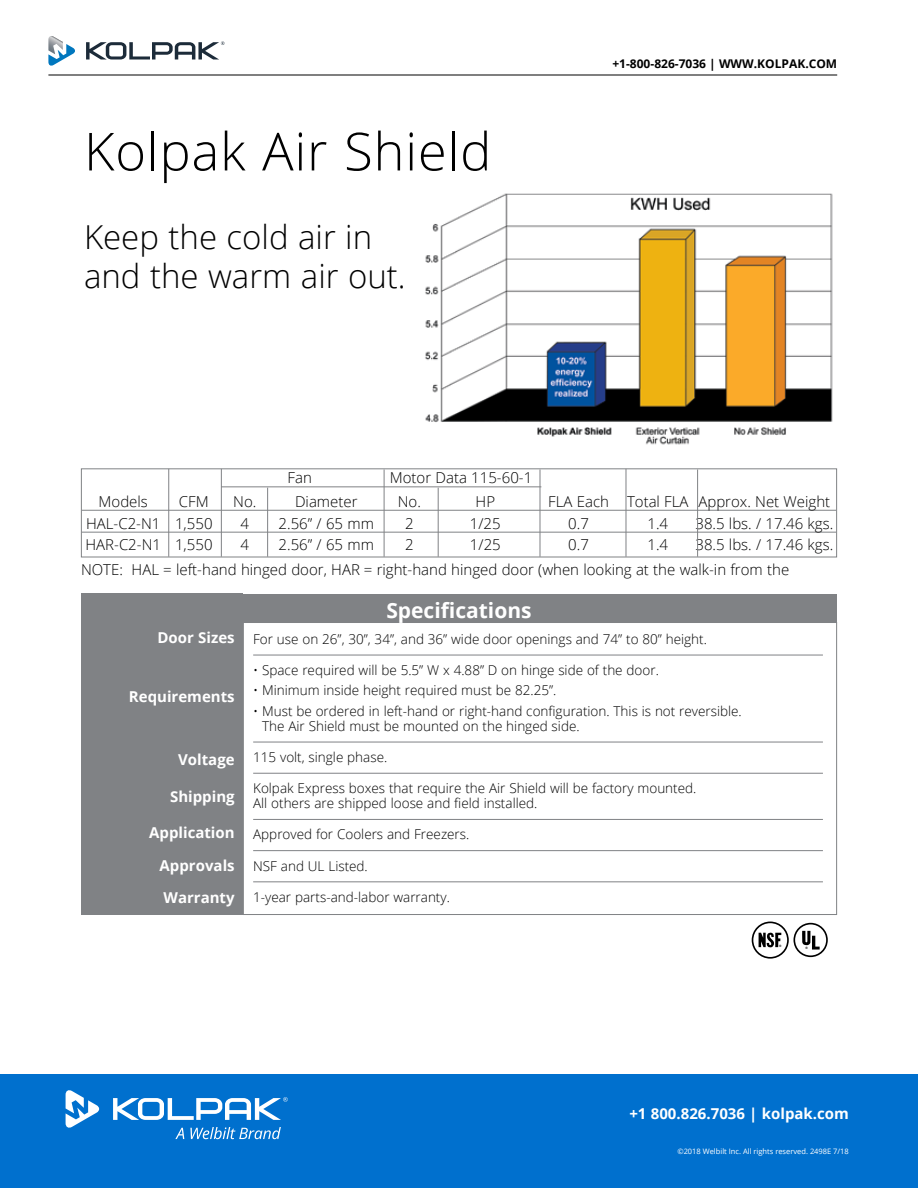
<style>
.page{position:relative;width:918px;height:1188px;background:#fff}
.page>*{position:absolute;margin:0;border:0;box-sizing:border-box;transform-origin:0 0}
.t1{font:300 52.5px "Open Sans";letter-spacing:.015em;color:#000}
.t2{font:300 33px/39.6px "Open Sans";color:#000}
.t3{font:700 21px "Open Sans";color:#fff}
.t4{font:300 15px/24.2px "Open Sans";color:#000}
.t5{font:700 15px/31.5px "Open Sans";color:#fff}
.t6{font:300 13.5px/15px "Open Sans";color:#000}
.t7{font:700 12px "Open Sans";color:#000}
.t8{font:7.5px "Open Sans";color:#fff}
.t9{font:700 3.15px "Helvetica";color:#000}
</style>
<div class="page">
<hr style="left:221px;top:486px;width:320px;height:1px;background:#808285">
<hr style="left:82px;top:510px;width:754px;height:1px;background:#808285">
<hr style="left:82px;top:532px;width:754px;height:1px;background:#808285">
<div style="left:81px;top:468px;width:756px;height:89px;border:1px solid #808285"></div>
<img style="left:425px;top:193px;width:408px;height:252px">
<hr style="left:168px;top:469px;width:1px;height:88px;background:#808285">
<hr style="left:221px;top:469px;width:1px;height:88px;background:#808285">
<hr style="left:267px;top:488px;width:1px;height:69px;background:#808285">
<hr style="left:384px;top:469px;width:1px;height:88px;background:#808285">
<hr style="left:438px;top:488px;width:1px;height:69px;background:#808285">
<hr style="left:540px;top:469px;width:1px;height:88px;background:#808285">
<hr style="left:697px;top:469px;width:1px;height:88px;background:#808285">
<hr style="left:626px;top:469px;width:1px;height:88px;background:#808285">
<div style="left:81px;top:594px;width:162px;height:321px;background:#808285"></div>
<div style="left:243px;top:622px;width:594px;height:293px;border:1px solid #808285"></div>
<div style="left:81px;top:594px;width:756px;height:28px;background:#808285"></div>
<hr style="left:253px;top:655px;width:570px;height:1px;background:#808285">
<hr style="left:253px;top:742px;width:570px;height:1px;background:#808285">
<hr style="left:253px;top:773px;width:570px;height:1px;background:#808285">
<hr style="left:253px;top:819px;width:570px;height:1px;background:#808285">
<hr style="left:253px;top:850px;width:570px;height:1px;background:#808285">
<hr style="left:253px;top:881px;width:570px;height:1px;background:#808285">
<svg style="left:752px;top:922px;width:36px;height:36px"></svg>
<div style="left:752px;top:922px;width:37px;height:37px;border:2px solid #000;border-radius:50%"></div>
<svg style="left:759px;top:933px;width:22px;height:15px"></svg>
<svg style="left:794px;top:924px;width:33px;height:32px"></svg>
<div style="left:793px;top:923px;width:35px;height:34px;border:2px solid #000;border-radius:50%"></div>
<svg style="left:802px;top:931px;width:18px;height:19px"></svg>
<hr style="left:48px;top:75px;width:789px;height:1px;background:#000">
<svg style="left:48px;top:36px;width:27px;height:30px"></svg>
<svg style="left:86px;top:41px;width:138px;height:19px"></svg>
<div style="left:0;top:1074px;width:918px;height:114px;background:#0070ce"></div>
<svg style="left:66px;top:1090px;width:34px;height:38px"></svg>
<svg style="left:113px;top:1097px;width:175px;height:23px"></svg>
<svg style="left:175px;top:1128px;width:9px;height:11px"></svg>
<svg style="left:190px;top:1127px;width:91px;height:12px"></svg>
<h1 class="t1" style="left:84px;top:115px;width:409px">Kolpak Air Shield</h1>
<h2 class="t2" style="left:84px;top:216px;width:323px">Keep the cold air in and the warm air out.</h2>
<p class="t4" style="left:288px;top:465px;width:26px">Fan</p>
<p class="t4" style="left:390px;top:465px;width:144px">Motor Data 115-60-1</p>
<p class="t7" style="left:612px;top:55px;width:226px">+1-800-826-7036 | WWW.KOLPAK.COM</p>
<p class="t4" style="left:99px;top:489px;width:51px">Models</p>
<p class="t4" style="left:179px;top:489px;width:31px">CFM</p>
<p class="t4" style="left:233px;top:489px;width:25px">No.</p>
<p class="t4" style="left:295px;top:489px;width:64px">Diameter</p>
<p class="t4" style="left:398px;top:489px;width:25px">No.</p>
<p class="t4" style="left:476px;top:489px;width:21px">HP</p>
<p class="t4" style="left:548px;top:489px;width:284px">FLA Each Total FLA Approx. Net Weight</p>
<p class="t4" style="left:86px;top:511px;width:128px">HAL-C2-N1 1,550</p>
<p class="t4" style="left:240px;top:511px;width:10px">4</p>
<p class="t4" style="left:279px;top:511px;width:97px">2.56” / 65 mm</p>
<p class="t4" style="left:405px;top:511px;width:10px">2</p>
<p class="t4" style="left:470px;top:511px;width:32px">1/25</p>
<p class="t4" style="left:568px;top:511px;width:22px">0.7</p>
<p class="t4" style="left:647px;top:511px;width:22px">1.4</p>
<p class="t4" style="left:695px;top:511px;width:139px">38.5 lbs. / 17.46 kgs.</p>
<p class="t4" style="left:85px;top:533px;width:129px">HAR-C2-N1 1,550</p>
<p class="t4" style="left:240px;top:533px;width:10px">4</p>
<p class="t4" style="left:279px;top:533px;width:97px">2.56” / 65 mm</p>
<p class="t4" style="left:405px;top:533px;width:10px">2</p>
<p class="t4" style="left:470px;top:533px;width:32px">1/25</p>
<p class="t4" style="left:568px;top:533px;width:22px">0.7</p>
<p class="t4" style="left:647px;top:533px;width:22px">1.4</p>
<p class="t4" style="left:81px;top:533px;width:754px;text-indent:614px">38.5 lbs. / 17.46 kgs.<br>NOTE: HAL = left-hand hinged door, HAR = right-hand hinged door (when looking at the walk-in from the</p>
<h3 class="t3" style="left:386px;top:596px;width:147px">Specifications</h3>
<p class="t5" style="left:157px;top:622px;width:79px">Door Sizes</p>
<p class="t6" style="left:253px;top:631px;width:455px">For use on 26”, 30”, 34”, and 36” wide door openings and 74” to 80” height.</p>
<p class="t6" style="left:253px;top:662px;width:407px">• Space required will be 5.5” W x 4.88” D on hinge side of the door.</p>
<p class="t6" style="left:253px;top:683px;width:305px">• Minimum inside height required must be 82.25”.</p>
<p class="t6" style="left:262px;top:703px;width:481px;text-indent:-9px">• Must be ordered in left-hand or right-hand configuration. This is not reversible.<br>The Air Shield must be mounted on the hinged side.</p>
<p class="t6" style="left:253px;top:749px;width:136px">115 volt, single phase.</p>
<p class="t6" style="left:253px;top:780px;width:445px">Kolpak Express boxes that require the Air Shield will be factory mounted.<br>All others are shipped loose and field installed.</p>
<p class="t6" style="left:253px;top:827px;width:218px">Approved for Coolers and Freezers.</p>
<p class="t6" style="left:253px;top:858px;width:116px">NSF and UL Listed.</p>
<p class="t6" style="left:253px;top:889px;width:198px">1-year parts-and-labor warranty.</p>
<p class="t5" style="left:129px;top:680px;width:107px">Requirements</p>
<p class="t5" style="left:178px;top:743px;width:58px">Voltage</p>
<p class="t5" style="left:170px;top:781px;width:66px">Shipping</p>
<p class="t5" style="left:149px;top:817px;width:87px">Application</p>
<p class="t5" style="left:160px;top:850px;width:77px">Approvals<br>Warranty</p>
<p class="t9" style="left:779px;top:944px;width:4px">®</p>
<p class="t9" style="left:805px;top:945px;width:4px">®</p>
<p class="t5" style="left:629px;top:1097px;width:221px">+1 800.826.7036 | kolpak.com</p>
<p class="t8" style="left:677px;top:1146px;width:173px">©2018 Welbilt Inc. All rights reserved. 2498E 7/18</p>
</div>
